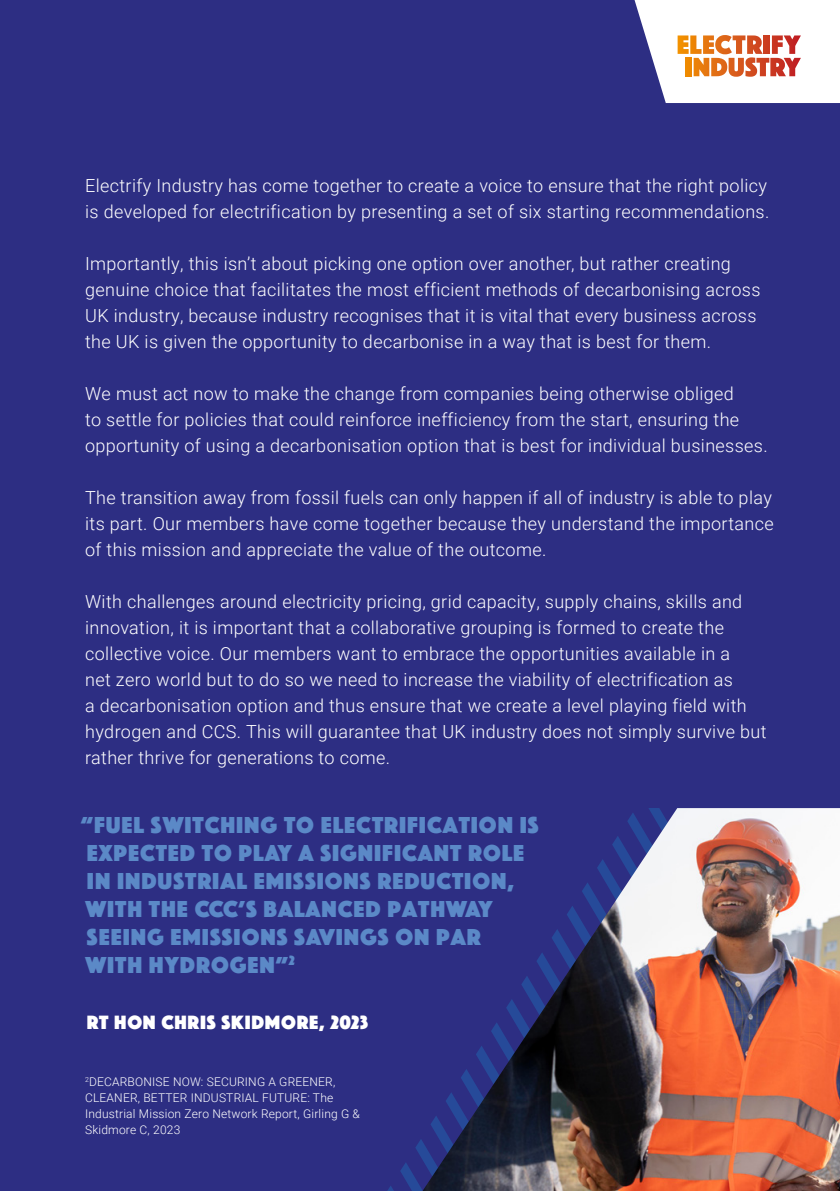
<style>
.page{position:relative;width:840px;height:1191px;background:#fff}
.page>*{position:absolute;margin:0;border:0;box-sizing:border-box;transform-origin:0 0}
.t1{font:24px/28px "Phosphate Solid";letter-spacing:.04em;color:#5b89c7}
.t2{font:20px "Phosphate Solid";letter-spacing:.04em;color:#fff}
.t3{font:300 18px/26px "Roboto";letter-spacing:.02em;color:#fff}
.t4{font:300 12px/16px "Roboto";letter-spacing:.015em;color:#fff}
</style>
<div class="page">
<div style="left:0;top:0;width:839px;height:1191px;background:#2d2e83"></div>
<img style="left:422px;top:808px;width:417px;height:383px">
<svg style="left:634px;top:0;width:205px;height:103px;background:#e6d3d2"></svg>
<p class="t3" style="left:85px;top:172px;width:685px">Electrify Industry has come together to create a voice to ensure that the right policy is developed for electrification by presenting a set of six starting recommendations.</p>
<p class="t3" style="left:85px;top:250px;width:676px">Importantly, this isn’t about picking one option over another, but rather creating genuine choice that facilitates the most efficient methods of decarbonising across UK industry, because industry recognises that it is vital that every business across the UK is given the opportunity to decarbonise in a way that is best for them.</p>
<p class="t3" style="left:85px;top:380px;width:683px">We must act now to make the change from companies being otherwise obliged<br>to settle for policies that could reinforce inefficiency from the start, ensuring the opportunity of using a decarbonisation option that is best for individual businesses.</p>
<p class="t3" style="left:85px;top:484px;width:689px;text-align:justify">The transition away from fossil fuels can only happen if all of industry is able to play its part. Our members have come together because they understand the importance of this mission and appreciate the value of the outcome.</p>
<p class="t3" style="left:85px;top:588px;width:682px">With challenges around electricity pricing, grid capacity, supply chains, skills and innovation, it is important that a collaborative grouping is formed to create the collective voice. Our members want to embrace the opportunities available in a<br>net zero world but to do so we need to increase the viability of electrification as<br>a decarbonisation option and thus ensure that we create a level playing field with hydrogen and CCS. This will guarantee that UK industry does not simply survive but rather thrive for generations to come.</p>
<h1 class="t1" style="left:81px;top:809px;width:459px">“FUEL SWITCHING TO ELECTRIFICATION IS<br>EXPECTED TO PLAY A SIGNIFICANT ROLE<br>IN INDUSTRIAL EMISSIONS REDUCTION,<br>WITH THE CCC’S BALANCED PATHWAY<br>SEEING EMISSIONS SAVINGS ON PAR<br>WITH HYDROGEN”<sup>2</sup></h1>
<p class="t2" style="left:87px;top:1007px;width:282px">RT HON CHRIS SKIDMORE, 2023</p>
<p class="t4" style="left:85px;top:1073px;width:276px"><sup>2</sup>DECARBONISE NOW: SECURING A GREENER, CLEANER, BETTER INDUSTRIAL FUTURE: The Industrial Mission Zero Network Report, Girling G &amp; Skidmore C, 2023</p>
</div>
